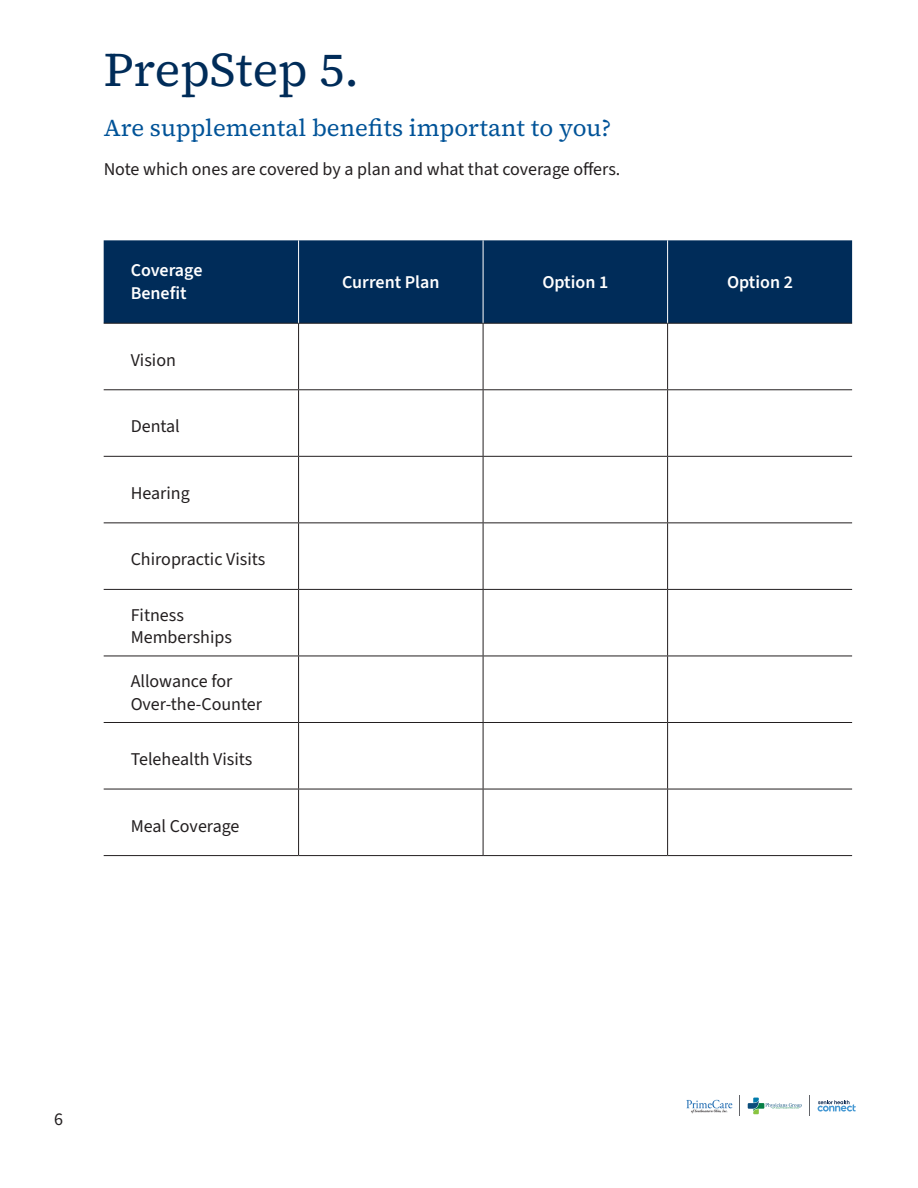
<style>
.page{position:relative;width:918px;height:1188px;background:#fff}
.page>*{position:absolute;margin:0;border:0;box-sizing:border-box;transform-origin:0 0}
.t1{font:48px "Source Serif 4";letter-spacing:-.01em;color:#002c59}
.t2{font:24px "Source Serif 4";color:#015398}
.t3{font:18px/22.5px "Source Sans 3";color:#231f20}
.t4{font:600 18px/22.5px "Source Sans 3";color:#fff}
</style>
<div class="page">
<svg style="left:809px;top:1096px;width:1px;height:20px"></svg>
<svg style="left:818px;top:1100px;width:38px;height:12px"></svg>
<img style="left:686px;top:1099px;width:46px;height:14px">
<svg style="left:748px;top:1098px;width:54px;height:16px"></svg>
<div style="left:104px;top:240px;width:748px;height:83px;background:#002c59"></div>
<hr style="left:104px;top:323px;width:195px;height:1px;background:#231f20">
<hr style="left:299px;top:323px;width:184px;height:1px;background:#231f20">
<hr style="left:298px;top:324px;width:1px;height:65px;background:#231f20">
<hr style="left:483px;top:323px;width:185px;height:1px;background:#231f20">
<hr style="left:483px;top:324px;width:1px;height:65px;background:#231f20">
<hr style="left:668px;top:323px;width:184px;height:1px;background:#231f20">
<hr style="left:667px;top:324px;width:1px;height:65px;background:#231f20">
<hr style="left:298px;top:390px;width:1px;height:66px;background:#231f20">
<hr style="left:483px;top:390px;width:1px;height:66px;background:#231f20">
<hr style="left:667px;top:390px;width:1px;height:66px;background:#231f20">
<hr style="left:298px;top:457px;width:1px;height:65px;background:#231f20">
<hr style="left:483px;top:457px;width:1px;height:65px;background:#231f20">
<hr style="left:667px;top:457px;width:1px;height:65px;background:#231f20">
<hr style="left:298px;top:523px;width:1px;height:66px;background:#231f20">
<hr style="left:483px;top:523px;width:1px;height:66px;background:#231f20">
<hr style="left:667px;top:523px;width:1px;height:66px;background:#231f20">
<hr style="left:298px;top:590px;width:1px;height:66px;background:#231f20">
<hr style="left:483px;top:590px;width:1px;height:66px;background:#231f20">
<hr style="left:667px;top:590px;width:1px;height:66px;background:#231f20">
<hr style="left:298px;top:656px;width:1px;height:66px;background:#231f20">
<hr style="left:483px;top:656px;width:1px;height:66px;background:#231f20">
<hr style="left:667px;top:656px;width:1px;height:66px;background:#231f20">
<hr style="left:298px;top:723px;width:1px;height:66px;background:#231f20">
<hr style="left:483px;top:723px;width:1px;height:66px;background:#231f20">
<hr style="left:667px;top:723px;width:1px;height:66px;background:#231f20">
<hr style="left:298px;top:789px;width:1px;height:66px;background:#231f20">
<hr style="left:483px;top:789px;width:1px;height:66px;background:#231f20">
<hr style="left:667px;top:789px;width:1px;height:66px;background:#231f20">
<hr style="left:298px;top:240px;width:1px;height:83px;background:#fff">
<hr style="left:483px;top:240px;width:1px;height:83px;background:#fff">
<hr style="left:667px;top:240px;width:1px;height:83px;background:#fff">
<hr style="left:104px;top:389px;width:195px;height:1px;background:#231f20">
<hr style="left:299px;top:389px;width:184px;height:1px;background:#231f20">
<hr style="left:483px;top:389px;width:185px;height:1px;background:#231f20">
<hr style="left:668px;top:389px;width:184px;height:1px;background:#231f20">
<hr style="left:104px;top:456px;width:195px;height:1px;background:#231f20">
<hr style="left:299px;top:456px;width:184px;height:1px;background:#231f20">
<hr style="left:483px;top:456px;width:185px;height:1px;background:#231f20">
<hr style="left:668px;top:456px;width:184px;height:1px;background:#231f20">
<hr style="left:104px;top:522px;width:195px;height:1px;background:#231f20">
<hr style="left:299px;top:522px;width:184px;height:1px;background:#231f20">
<hr style="left:483px;top:522px;width:185px;height:1px;background:#231f20">
<hr style="left:668px;top:522px;width:184px;height:1px;background:#231f20">
<hr style="left:104px;top:589px;width:195px;height:1px;background:#231f20">
<hr style="left:299px;top:589px;width:184px;height:1px;background:#231f20">
<hr style="left:483px;top:589px;width:185px;height:1px;background:#231f20">
<hr style="left:668px;top:589px;width:184px;height:1px;background:#231f20">
<hr style="left:104px;top:656px;width:195px;height:1px;background:#231f20">
<hr style="left:299px;top:656px;width:184px;height:1px;background:#231f20">
<hr style="left:483px;top:656px;width:185px;height:1px;background:#231f20">
<hr style="left:668px;top:656px;width:184px;height:1px;background:#231f20">
<hr style="left:104px;top:722px;width:195px;height:1px;background:#231f20">
<hr style="left:299px;top:722px;width:184px;height:1px;background:#231f20">
<hr style="left:483px;top:722px;width:185px;height:1px;background:#231f20">
<hr style="left:668px;top:722px;width:184px;height:1px;background:#231f20">
<hr style="left:104px;top:789px;width:195px;height:1px;background:#231f20">
<hr style="left:299px;top:789px;width:184px;height:1px;background:#231f20">
<hr style="left:483px;top:789px;width:185px;height:1px;background:#231f20">
<hr style="left:668px;top:789px;width:184px;height:1px;background:#231f20">
<hr style="left:104px;top:855px;width:195px;height:1px;background:#231f20">
<hr style="left:299px;top:855px;width:184px;height:1px;background:#231f20">
<hr style="left:483px;top:855px;width:185px;height:1px;background:#231f20">
<hr style="left:668px;top:855px;width:184px;height:1px;background:#231f20">
<p class="t1" style="left:104px;top:38px;width:257px">PrepStep 5.</p>
<p class="t2" style="left:104px;top:112px;width:509px">Are supplemental benefits important to you?</p>
<p class="t3" style="left:104px;top:159px;width:518px">Note which ones are covered by a plan and what that coverage offers.</p>
<p class="t4" style="left:131px;top:260px;width:73px">Coverage<br>Benefit</p>
<p class="t4" style="left:342px;top:271px;width:99px">Current Plan</p>
<p class="t4" style="left:542px;top:271px;width:67px">Option 1</p>
<p class="t4" style="left:727px;top:271px;width:67px">Option 2</p>
<p class="t3" style="left:131px;top:349px;width:47px">Vision</p>
<p class="t3" style="left:131px;top:416px;width:51px">Dental</p>
<p class="t3" style="left:131px;top:482px;width:61px">Hearing</p>
<p class="t3" style="left:131px;top:549px;width:136px">Chiropractic Visits</p>
<p class="t3" style="left:131px;top:604px;width:103px">Fitness<br>Memberships</p>
<p class="t3" style="left:131px;top:671px;width:133px">Allowance for<br>Over-the-Counter</p>
<p class="t3" style="left:131px;top:748px;width:123px">Telehealth Visits</p>
<p class="t3" style="left:131px;top:815px;width:110px">Meal Coverage</p>
<p class="t3" style="left:54px;top:1108px;width:10px">6</p>
</div>
